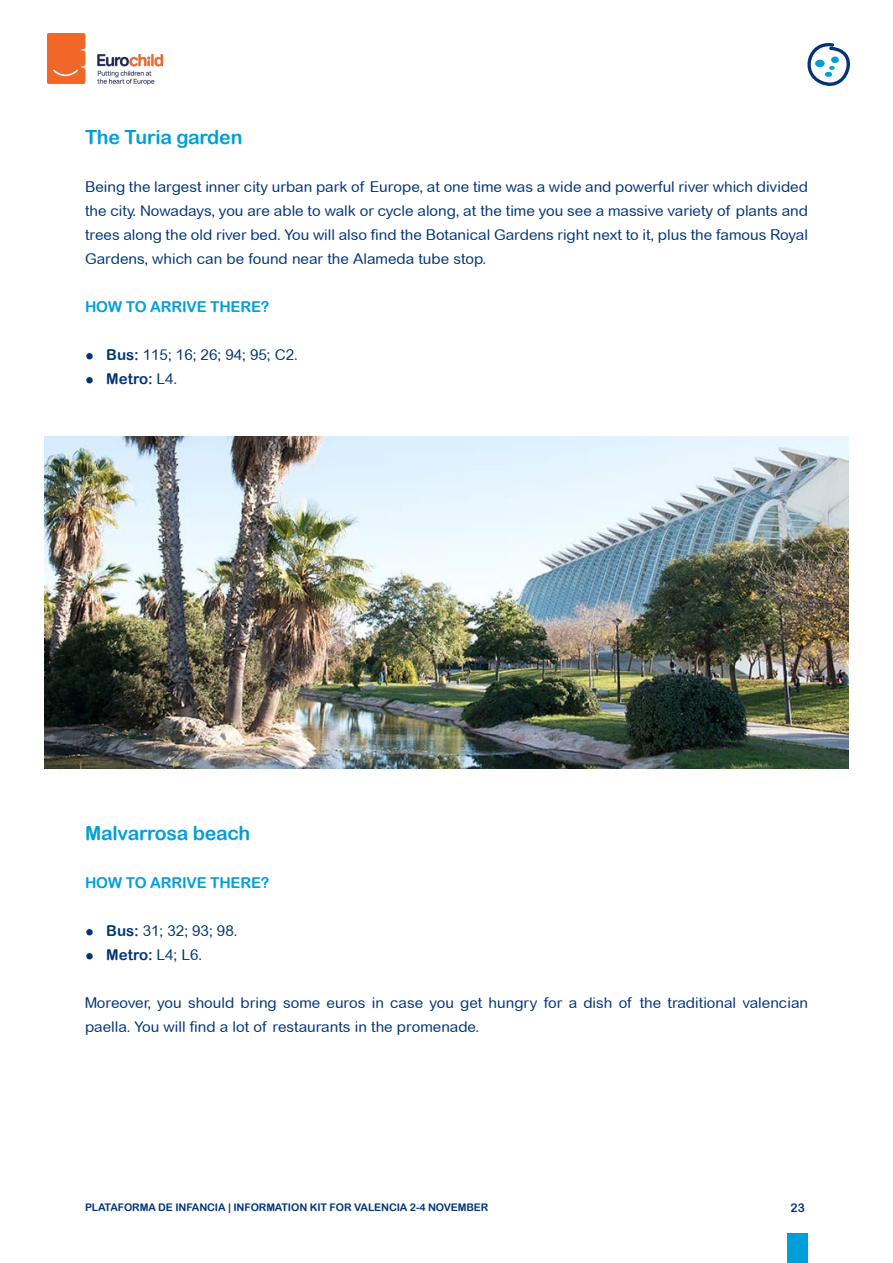
<style>
.page{position:relative;width:893px;height:1263px;background:#fff}
.page>*{position:absolute;margin:0;border:0;box-sizing:border-box;transform-origin:0 0}
.t1{font:19.5px "Arial Rounded MT Bold";letter-spacing:-.01em;color:#009fda}
.t2{font:15px/24px "Arial Rounded MT";color:#003478;text-align:justify}
.t3{font:15px "Arial Rounded MT Bold";letter-spacing:-.01em;color:#009fda}
.t4{font:15px "Arial Rounded MT Bold";color:#003478}
.t5{font:12px "Arial Rounded MT Bold";color:#003478}
.t6{font:10.5px "Arial Rounded MT Bold";letter-spacing:-.01em;color:#003478}
.s1{font-size:25.5px}
.s2{font-family:"Arial Rounded MT Bold"}
.s3{font-family:"Arial Rounded MT";font-size:25.5px}
.s4{font-family:"Arial Rounded MT"}
</style>
<div class="page">
<div style="left:787px;top:1233px;width:21px;height:30px;background:#009fda"></div>
<svg style="left:807px;top:43px;width:43px;height:43px"></svg>
<img style="left:48px;top:34px;width:114px;height:51px">
<img style="left:45px;top:436px;width:803px;height:332px">
<h1 class="t1" style="left:85px;top:126px;width:159px">The Turia garden</h1>
<p class="t2" style="left:85px;top:175px;width:724px">Being the largest inner city urban park of Europe, at one time was a wide and powerful river which divided the city. Nowadays, you are able to walk or cycle along, at the time you see a massive variety of plants and trees along the old river bed. You will also find the Botanical Gardens right next to it, plus the famous Royal Gardens, which can be found near the Alameda tube stop.</p>
<p class="t3" style="left:85px;top:298px;width:186px">HOW TO ARRIVE THERE?</p>
<p class="t2" style="left:85px;top:343px;width:214px"><span class="s1">•</span> <span class="s2">Bus:</span> 115; 16; 26; 94; 95; C2.</p>
<p class="t4" style="left:85px;top:370px;width:94px"><span class="s3">•</span> Metro: <span class="s4">L4.</span></p>
<h1 class="t1" style="left:85px;top:822px;width:167px">Malvarrosa beach</h1>
<p class="t3" style="left:85px;top:874px;width:186px">HOW TO ARRIVE THERE?</p>
<p class="t2" style="left:85px;top:919px;width:154px"><span class="s1">•</span> <span class="s2">Bus:</span> 31; 32; 93; 98.</p>
<p class="t4" style="left:85px;top:946px;width:118px"><span class="s3">•</span> Metro: <span class="s4">L4; L6.</span></p>
<p class="t2" style="left:85px;top:991px;width:724px">Moreover, you should bring some euros in case you get hungry for a dish of the traditional valencian paella. You will find a lot of restaurants in the promenade.</p>
<p class="t6" style="left:85px;top:1201px;width:405px">PLATAFORMA DE INFANCIA | INFORMATION KIT FOR VALENCIA 2-4 NOVEMBER</p>
<p class="t5" style="left:791px;top:1200px;width:16px">23</p>
</div>
